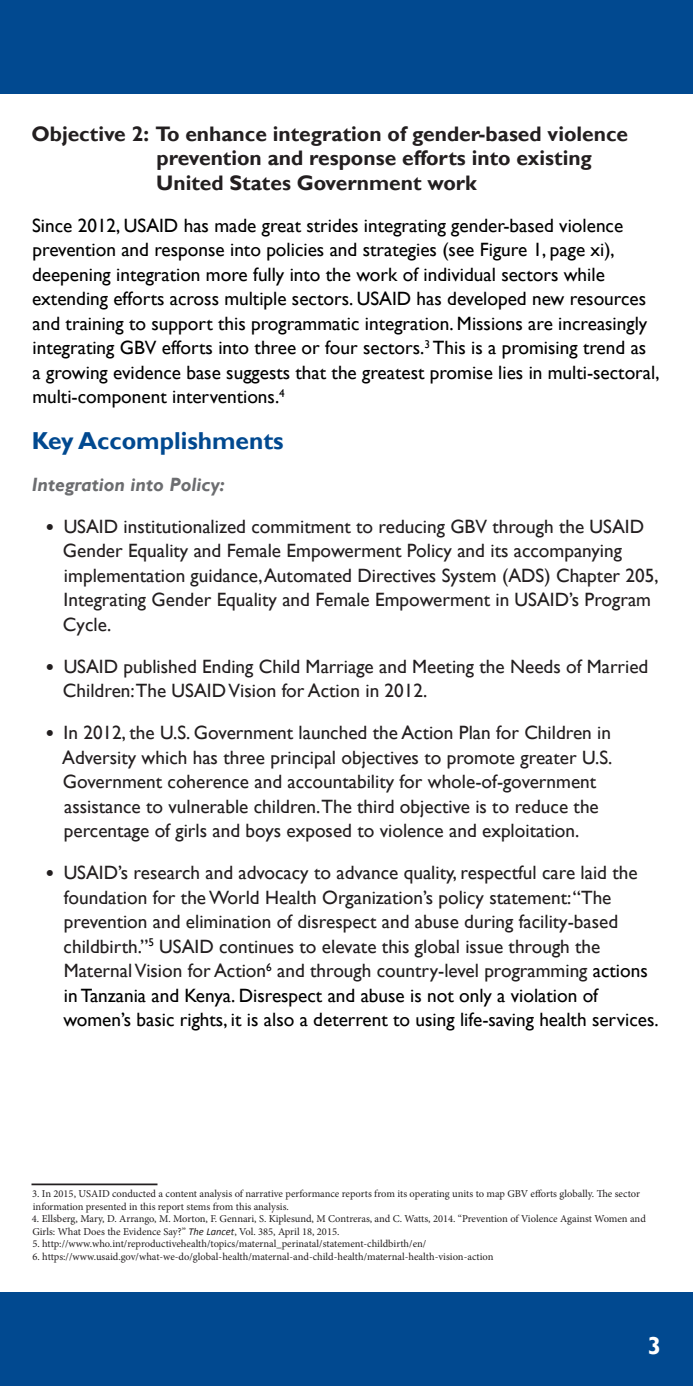
<style>
.page{position:relative;width:693px;height:1386px;background:#fff}
.page>*{position:absolute;margin:0;border:0;box-sizing:border-box;transform-origin:0 0}
.t1{font:700 24.5px "Gill Sans";color:#014990}
.t2{font:700 24.5px "Gill Sans";color:#fff}
.t3{font:700 21px/24.5px "Gill Sans";color:#231f20}
.t4{font:19.25px/24.5px "Gill Sans";color:#231f20}
.t5{font:19.25px/24.5px "Gill Sans";color:#000}
.t6{font:italic 700 19.25px "Gill Sans";color:#6c6d70}
.t7{font:10.5px/12.6px "Minion Pro";color:#231f20}
.s1{font-family:"Calibri"}
.s2{color:#000}
.s3{font-family:"Calibri";font-style:italic}
</style>
<div class="page">
<div style="left:0;top:0;width:693px;height:94px;background:#014990"></div>
<div style="left:0;top:1292px;width:693px;height:94px;background:#014990"></div>
<hr style="left:32px;top:1184px;width:126px;height:1px;background:#231f20">
<p class="t3" style="left:156px;top:122px;width:473px;text-indent:-125px">Objective 2: To enhance integration of gender-based violence prevention and response efforts into existing<br>United States Government work</p>
<p class="t5" style="left:32px;top:213px;width:629px">Since 2012, USAID has made great strides integrating gender-based violence prevention and response into policies and strategies (see Figure 1, page xi), deepening integration more fully into the work of individual sectors while extending efforts across multiple sectors. USAID has developed new resources and training to support this programmatic integration. Missions are increasingly integrating GBV efforts into three or four sectors.<sup>3</sup> This is a promising trend as<br>a growing evidence base suggests that the greatest promise lies in multi-sectoral, multi-component interventions.<sup>4</sup></p>
<p class="t1" style="left:32px;top:426px;width:253px">Key Accomplishments</p>
<p class="t6" style="left:32px;top:473px;width:195px">Integration into Policy:</p>
<p class="t4" style="left:63px;top:514px;width:597px;text-indent:-18px"><span class="s1">•</span> USAID institutionalized commitment to reducing GBV through the USAID Gender Equality and Female Empowerment Policy and its accompanying implementation guidance, Automated Directives System (ADS) Chapter 205, Integrating Gender Equality and Female Empowerment in USAID’s Program Cycle.</p>
<p class="t4" style="left:63px;top:654px;width:587px;text-indent:-18px"><span class="s1">•</span> USAID published Ending Child Marriage and Meeting the Needs of Married<br>Children:The USAID Vision for Action in 2012.</p>
<p class="t4" style="left:62px;top:721px;width:552px;text-indent:-17px"><span class="s1">•</span> In 2012, the U.S. Government launched the Action Plan for Children in Adversity which has three principal objectives to promote greater U.S.<br>Government coherence and accountability for whole-of-government assistance to vulnerable children.The third objective is to reduce the percentage of girls and boys exposed to violence and exploitation.</p>
<p class="t4" style="left:63px;top:861px;width:597px;text-indent:-18px"><span class="s1">•</span> USAID’s research and advocacy to advance quality, respectful care laid the foundation for the World Health Organization’s policy statement: “The prevention and elimination of disrespect and abuse during facility-based childbirth.”<sup>5</sup> USAID continues to elevate this global issue through the Maternal Vision for Action<sup>6</sup> and through country-level programming <span class="s2">actions in Tanzania and Kenya. Disrespect and abuse is not only a violation of women’s basic rights, it is also a deterrent to using life-saving health services.</span></p>
<p class="t7" style="left:32px;top:1187px;width:609px">3. In 2015, USAID conducted a content analysis of narrative performance reports from its operating units to map GBV efforts globally. The sector information presented in this report stems from this analysis.</p>
<p class="t7" style="left:32px;top:1213px;width:615px">4. Ellsberg, Mary, D. Arrango, M. Morton, F. Gennari, S. Kiplesund, M Contreras, and C. Watts, 2014. “Prevention of Violence Against Women and<br>Girls: What Does the Evidence Say?” <span class="s3">The Lancet</span>, Vol. 385, April 18, 2015.</p>
<p class="t7" style="left:32px;top:1238px;width:395px">5. http://www.who.int/reproductivehealth/topics/maternal_perinatal/statement-childbirth/en/</p>
<p class="t7" style="left:32px;top:1250px;width:463px">6. https://www.usaid.gov/what-we-do/global-health/maternal-and-child-health/maternal-health-vision-action</p>
<p class="t2" style="left:648px;top:1331px;width:15px">3</p>
</div>
